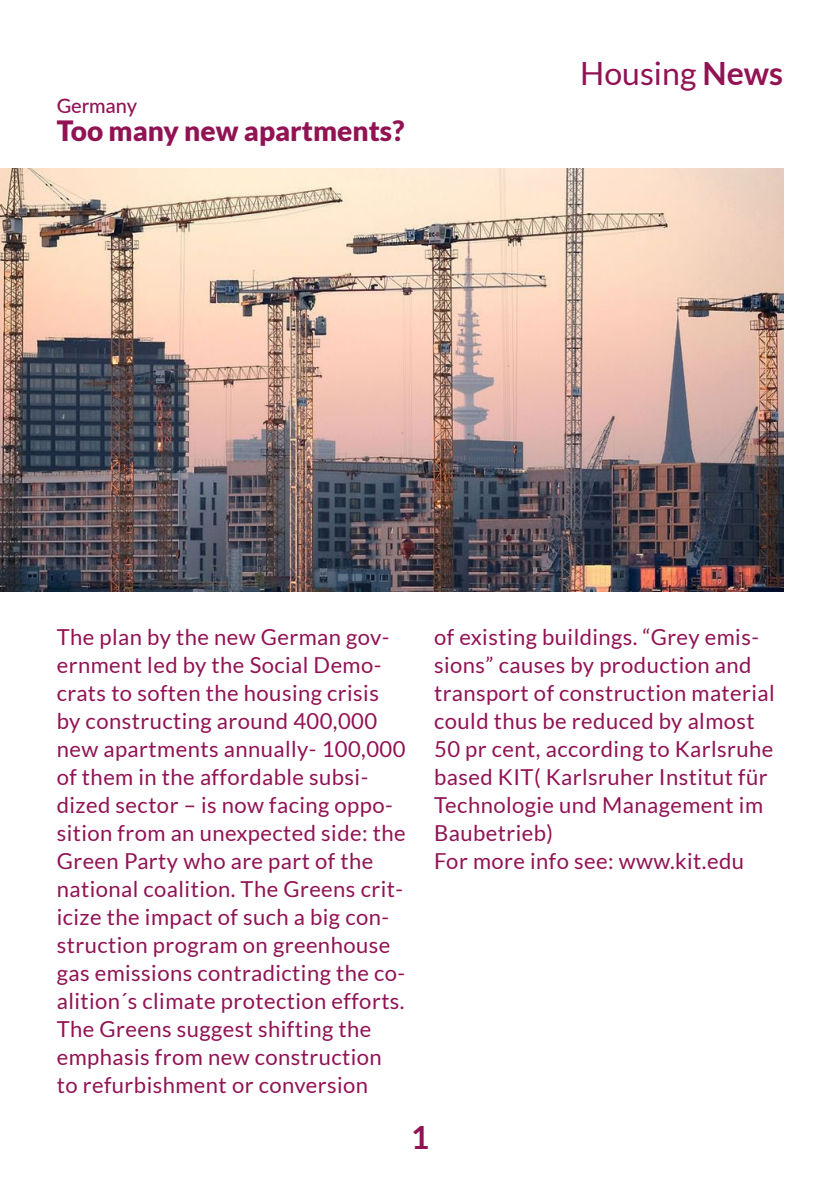
<style>
.page{position:relative;width:840px;height:1191px;background:#fff}
.page>*{position:absolute;margin:0;border:0;box-sizing:border-box;transform-origin:0 0}
.t1{font:32px "Lato";color:#911354}
.t2{font:700 32px "Lato";color:#911354}
.t3{font:900 28px "Lato";color:#911354}
.t4{font:22px/28px "Lato";letter-spacing:.02em;color:#911354}
.t5{font:500 20px "Lato";color:#911354}
.s1{font-weight:700}
</style>
<div class="page">
<img style="left:0;top:169px;width:782px;height:422px">
<p class="t5" style="left:57px;top:91px;width:82px">Germany</p>
<p class="t3" style="left:57px;top:114px;width:349px">Too many new apartments?</p>
<h1 class="t1" style="left:580px;top:55px;width:204px">Housing <span class="s1">News</span></h1>
<p class="t4" style="left:57px;top:623px;width:350px">The plan by the new German gov&shy;ernment led by the Social Demo&shy;crats to soften the housing crisis by constructing around 400,000 new apartments annually- 100,000 of them in the affordable subsi&shy;dized sector – is now facing oppo&shy;sition from an unexpected side: the Green Party who are part of the national coalition. The Greens crit&shy;icize the impact of such a big con&shy;struction program on greenhouse gas emissions contradicting the co&shy;alition´s climate protection efforts.<br>The Greens suggest shifting the emphasis from new construction to refurbishment or conversion</p>
<p class="t4" style="left:434px;top:623px;width:342px">of existing buildings. “Grey emis&shy;sions” causes by production and transport of construction material could thus be reduced by almost<br>50 pr cent, according to Karlsruhe based KIT( Karlsruher Institut für<br>Technologie und Management im<br>Baubetrieb)<br>For more info see: www.kit.edu</p>
<h1 class="t2" style="left:410px;top:1119px;width:20px">1</h1>
</div>
